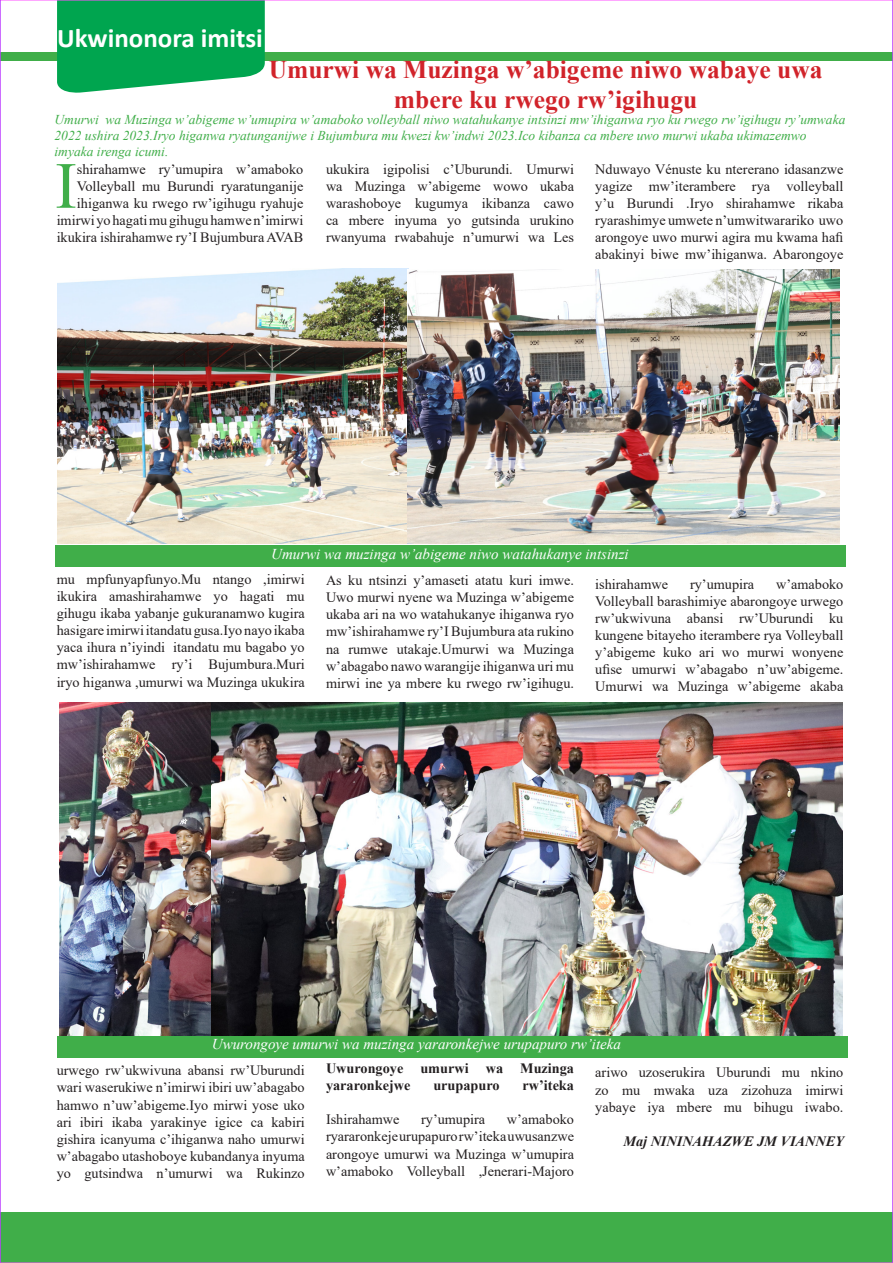
<style>
.page{position:relative;width:893px;height:1263px;background:#fff}
.page>*{position:absolute;margin:0;border:0;box-sizing:border-box;transform-origin:0 0}
.t1{font:65.85px "Times New Roman";color:#40ae49}
.t2{font:700 27px "Calibri";color:#fff}
.t3{font:700 25.5px/30.6px "Times New Roman";color:#d1232a;text-align:center}
.t4{font:italic 15px "Times New Roman";color:#fff}
.t5{font:14.25px/17.1px "Times New Roman";color:#231f20;text-align:justify}
.t6{font:700 14.25px/17.1px "Times New Roman";color:#231f20}
.t7{font:italic 700 14.25px "Times New Roman";color:#231f20}
.t8{font:italic 13.5px/16.2px "Times New Roman";color:#40ae49}
</style>
<div class="page">
<div style="left:1px;top:1212px;width:892px;height:51px;background:#40ae49"></div>
<div style="left:0;top:52px;width:892px;height:8px;background:#40ae49"></div>
<svg style="left:57px;top:2px;width:208px;height:91px;background:#18ad5f"></svg>
<img style="left:57px;top:268px;width:783px;height:275px">
<img style="left:59px;top:702px;width:784px;height:334px">
<div style="left:55px;top:545px;width:790px;height:21px;background:#40ae49"></div>
<div style="left:57px;top:1036px;width:791px;height:21px;background:#40ae49"></div>
<hr style="left:0;top:0;width:1px;height:1263px;background:#93f">
<hr style="left:892px;top:0;width:1px;height:1263px;background:#93f">
<p class="t2" style="left:57px;top:19px;width:207px">Ukwinonora imitsi</p>
<p class="t3" style="left:269px;top:53px;width:555px">Umurwi wa Muzinga w’abigeme niwo wabaye uwa mbere ku rwego rw’igihugu</p>
<p class="t8" style="left:55px;top:111px;width:792px">Umurwi wa Muzinga w’abigeme w’umupira w’amaboko volleyball niwo watahukanye intsinzi mw’ihiganwa ryo ku rwego rw’igihugu ry’umwaka<br>2022 ushira 2023.Iryo higanwa ryatunganijwe i Bujumbura mu kwezi kw’indwi 2023.Ico kibanza ca mbere uwo murwi ukaba ukimazemwo imyaka irenga icumi.</p>
<p class="t1" style="left:55px;top:139px;width:23px">I</p>
<p class="t5" style="left:57px;top:160px;width:248px;text-align:right">shirahamwe ry’umupira w’amaboko Volleyball mu Burundi ryaratunganije ihiganwa ku rwego rw’igihugu ryahuje imirwi yo hagati mu gihugu hamwe n’imirwi ikukira ishirahamwe ry’I Bujumbura AVAB</p>
<p class="t5" style="left:326px;top:160px;width:250px">ukukira igipolisi c’Uburundi. Umurwi wa Muzinga w’abigeme wowo ukaba warashoboye kugumya ikibanza cawo ca mbere inyuma yo gutsinda urukino rwanyuma rwabahuje n’umurwi wa Les</p>
<p class="t5" style="left:595px;top:160px;width:250px">Nduwayo Vénuste ku ntererano idasanzwe yagize mw’iterambere rya volleyball y’u Burundi .Iryo shirahamwe rikaba ryarashimye umwete n’umwitwarariko uwo arongoye uwo murwi agira mu kwama hafi abakinyi biwe mw’ihiganwa. Abarongoye</p>
<p class="t4" style="left:271px;top:543px;width:359px">Umurwi wa muzinga w’abigeme niwo watahukanye intsinzi</p>
<p class="t5" style="left:57px;top:570px;width:250px">mu mpfunyapfunyo.Mu ntango ,imirwi ikukira amashirahamwe yo hagati mu gihugu ikaba yabanje gukuranamwo kugira hasigare imirwi itandatu gusa.Iyo nayo ikaba yaca ihura n’iyindi itandatu mu bagabo yo mw’ishirahamwe ry’i Bujumbura.Muri iryo higanwa ,umurwi wa Muzinga ukukira</p>
<p class="t5" style="left:326px;top:571px;width:250px">As ku ntsinzi y’amaseti atatu kuri imwe.<br>Uwo murwi nyene wa Muzinga w’abigeme ukaba ari na wo watahukanye ihiganwa ryo mw’ishirahamwe ry’I Bujumbura ata rukino na rumwe utakaje.Umurwi wa Muzinga w’abagabo nawo warangije ihiganwa uri mu mirwi ine ya mbere ku rwego rw’igihugu.</p>
<p class="t5" style="left:595px;top:575px;width:250px;text-indent:181px">w’amaboko Volleyball barashimiye abarongoye urwego rw’ukwivuna abansi rw’Uburundi ku kungene bitayeho iterambere rya Volleyball y’abigeme kuko ari wo murwi wonyene ufise umurwi w’abagabo n’uw’abigeme.<br>Umurwi wa Muzinga w’abigeme akaba</p>
<p class="t5" style="left:595px;top:575px;width:74px">ishirahamwe</p>
<p class="t5" style="left:690px;top:575px;width:66px">ry’umupira</p>
<p class="t4" style="left:212px;top:1034px;width:411px">Uwurongoye umurwi wa muzinga yararonkejwe urupapuro rw’iteka</p>
<p class="t5" style="left:57px;top:1061px;width:250px">urwego rw’ukwivuna abansi rw’Uburundi wari waserukiwe n’imirwi ibiri uw’abagabo hamwo n’uw’abigeme.Iyo mirwi yose uko ari ibiri ikaba yarakinye igice ca kabiri gishira icanyuma c’ihiganwa naho umurwi w’abagabo utashoboye kubandanya inyuma yo gutsindwa n’umurwi wa Rukinzo</p>
<p class="t6" style="left:326px;top:1059px;width:250px">Uwurongoye umurwi wa Muzinga yararonkejwe</p>
<p class="t6" style="left:433px;top:1076px;width:68px">urupapuro</p>
<p class="t6" style="left:523px;top:1076px;width:53px">rw’iteka</p>
<p class="t5" style="left:326px;top:1110px;width:250px;text-indent:181px">w’amaboko ryararonkeje urupapuro rw’iteka uwusanzwe arongoye umurwi wa Muzinga w’umupira w’amaboko Volleyball ,Jenerari-Majoro</p>
<p class="t5" style="left:326px;top:1110px;width:75px">Ishirahamwe</p>
<p class="t5" style="left:421px;top:1110px;width:66px">ry’umupira</p>
<p class="t5" style="left:595px;top:1064px;width:250px">ariwo uzoserukira Uburundi mu nkino zo mu mwaka uza zizohuza imirwi yabaye iya mbere mu bihugu iwabo.</p>
<p class="t7" style="left:623px;top:1131px;width:222px">Maj NININAHAZWE JM VIANNEY</p>
</div>
